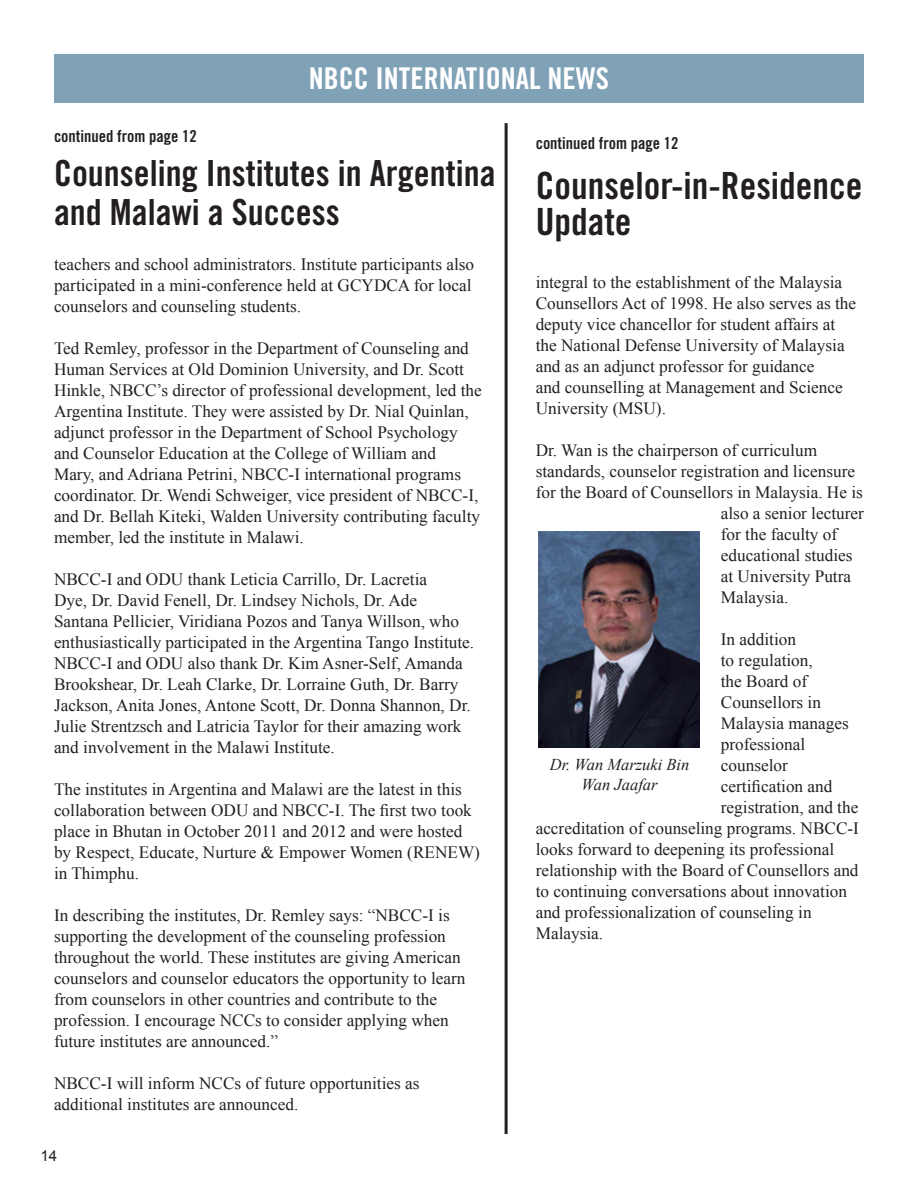
<style>
.page{position:relative;width:918px;height:1188px;background:#fff}
.page>*{position:absolute;margin:0;border:0;box-sizing:border-box;transform-origin:0 0}
.t1{font:37.5px/36px "Trade Gothic Bold Cond Twenty";color:#231f20}
.t2{font:36px/39px "Trade Gothic Bold Cond Twenty";color:#231f20}
.t3{font:30px "Trade Gothic Bold Cond Twenty";color:#fff}
.t4{font:17.25px/21px "Times New Roman";color:#231f20}
.t5{font:16.5px "Trade Gothic Bold Cond Twenty";color:#231f20}
.t6{font:italic 16.5px/19.8px "Times New Roman";color:#231f20;text-align:center}
.t7{font:15px "Arial";color:#231f20}
</style>
<div class="page">
<div style="left:54px;top:54px;width:810px;height:48px;background:#80a2b7"></div>
<hr style="left:505px;top:123px;width:3px;height:1011px;background:#231f20">
<img style="left:539px;top:532px;width:161px;height:215px">
<p class="t5" style="left:54px;top:126px;width:144px">continued from page 12</p>
<p class="t3" style="left:309px;top:60px;width:302px">NBCC INTERNATIONAL NEWS</p>
<p class="t5" style="left:536px;top:133px;width:144px">continued from page 12</p>
<p class="t2" style="left:54px;top:154px;width:443px">Counseling Institutes in Argentina and Malawi a Success</p>
<p class="t4" style="left:54px;top:253px;width:422px">teachers and school administrators. Institute participants also participated in a mini-conference held at GCYDCA for local counselors and counseling students.</p>
<p class="t4" style="left:54px;top:337px;width:429px">Ted Remley, professor in the Department of Counseling and Human Services at Old Dominion University, and Dr. Scott Hinkle, NBCC’s director of professional development, led the Argentina Institute. They were assisted by Dr. Nial Quinlan, adjunct professor in the Department of School Psychology and Counselor Education at the College of William and<br>Mary, and Adriana Petrini, NBCC-I international programs coordinator. Dr. Wendi Schweiger, vice president of NBCC-I, and Dr. Bellah Kiteki, Walden University contributing faculty member, led the institute in Malawi.</p>
<p class="t4" style="left:54px;top:568px;width:422px">NBCC-I and ODU thank Leticia Carrillo, Dr. Lacretia<br>Dye, Dr. David Fenell, Dr. Lindsey Nichols, Dr. Ade Santana Pellicier, Viridiana Pozos and Tanya Willson, who enthusiastically participated in the Argentina Tango Institute.<br>NBCC-I and ODU also thank Dr. Kim Asner-Self, Amanda Brookshear, Dr. Leah Clarke, Dr. Lorraine Guth, Dr. Barry Jackson, Anita Jones, Antone Scott, Dr. Donna Shannon, Dr.<br>Julie Strentzsch and Latricia Taylor for their amazing work and involvement in the Malawi Institute.</p>
<p class="t4" style="left:54px;top:778px;width:428px">The institutes in Argentina and Malawi are the latest in this collaboration between ODU and NBCC-I. The first two took place in Bhutan in October 2011 and 2012 and were hosted by Respect, Educate, Nurture &amp; Empower Women (RENEW) in Thimphu.</p>
<p class="t4" style="left:54px;top:904px;width:413px">In describing the institutes, Dr. Remley says: “NBCC-I is supporting the development of the counseling profession throughout the world. These institutes are giving American counselors and counselor educators the opportunity to learn from counselors in other countries and contribute to the profession. I encourage NCCs to consider applying when future institutes are announced.”</p>
<p class="t4" style="left:54px;top:1072px;width:367px">NBCC-I will inform NCCs of future opportunities as additional institutes are announced.</p>
<p class="t7" style="left:40px;top:1146px;width:18px">14</p>
<p class="t1" style="left:536px;top:168px;width:328px">Counselor-in-Residence<br>Update</p>
<p class="t4" style="left:536px;top:272px;width:322px">integral to the establishment of the Malaysia Counsellors Act of 1998. He also serves as the deputy vice chancellor for student affairs at the National Defense University of Malaysia and as an adjunct professor for guidance<br>and counselling at Management and Science University (MSU).</p>
<p class="t4" style="left:536px;top:440px;width:283px">Dr. Wan is the chairperson of curriculum</p>
<p class="t4" style="left:536px;top:461px;width:321px">standards, counselor registration and licensure</p>
<p class="t4" style="left:536px;top:482px;width:329px">for the Board of Counsellors in Malaysia. He is</p>
<p class="t4" style="left:721px;top:503px;width:145px">also a senior lecturer</p>
<p class="t4" style="left:721px;top:524px;width:118px">for the faculty of</p>
<p class="t4" style="left:721px;top:545px;width:133px">educational studies</p>
<p class="t4" style="left:721px;top:566px;width:132px">at University Putra</p>
<p class="t4" style="left:721px;top:587px;width:69px">Malaysia.</p>
<p class="t4" style="left:721px;top:629px;width:77px">In addition</p>
<p class="t4" style="left:721px;top:650px;width:93px">to regulation,</p>
<p class="t4" style="left:721px;top:671px;width:88px">the Board of</p>
<p class="t4" style="left:721px;top:692px;width:102px">Counsellors in</p>
<p class="t4" style="left:721px;top:713px;width:129px">Malaysia manages</p>
<p class="t4" style="left:721px;top:734px;width:86px">professional</p>
<p class="t4" style="left:721px;top:755px;width:69px">counselor</p>
<p class="t4" style="left:721px;top:776px;width:113px">certification and</p>
<p class="t4" style="left:721px;top:797px;width:139px">registration, and the</p>
<p class="t4" style="left:536px;top:818px;width:325px">accreditation of counseling programs. NBCC-I</p>
<p class="t4" style="left:536px;top:839px;width:300px">looks forward to deepening its professional</p>
<p class="t4" style="left:536px;top:860px;width:324px">relationship with the Board of Counsellors and</p>
<p class="t4" style="left:536px;top:881px;width:313px">to continuing conversations about innovation</p>
<p class="t4" style="left:536px;top:902px;width:277px">and professionalization of counseling in</p>
<p class="t4" style="left:536px;top:923px;width:69px">Malaysia.</p>
<p class="t6" style="left:550px;top:754px;width:141px">Dr. Wan Marzuki Bin<br>Wan Jaafar</p>
</div>
